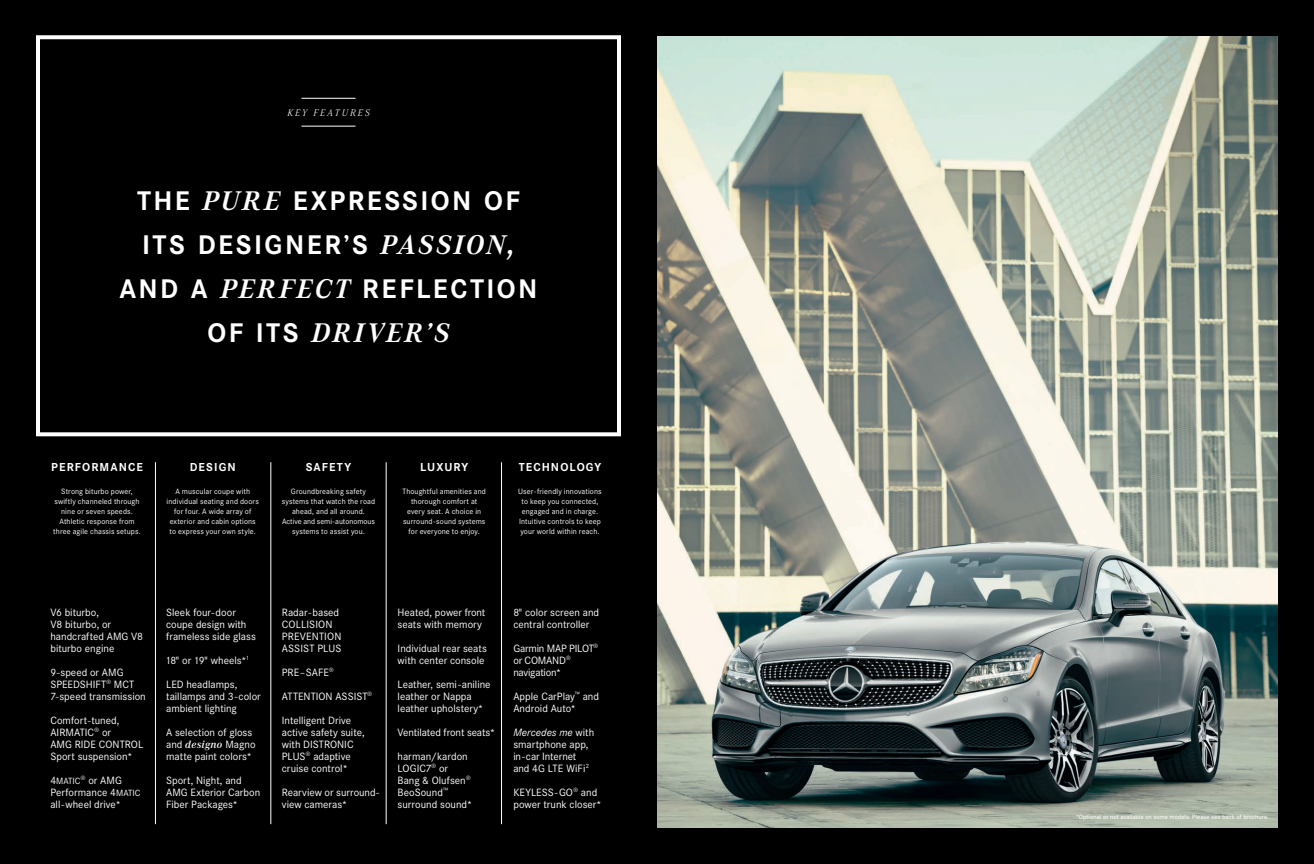
<style>
.page{position:relative;width:1314px;height:864px;background:#000001}
.page>*{position:absolute;margin:0;border:0;box-sizing:border-box;transform-origin:0 0}
.Headline_28pt_cente{font:700 28px/44px "Corporate S";letter-spacing:.09em;color:#fff;text-align:center}
.KSF_category_12pt{font:700 12px "Corporate S";letter-spacing:.095em;color:#fff}
.KSF_item_12pt{font:11px/12px "Corporate S";color:#fff}
.KSF_item_12pt-2{font:11px/12px "Corporate S";letter-spacing:-.02em;color:#fff}
.Floating_title_w_ba{font:italic 300 10px "Corporate A";letter-spacing:.2em;color:#fff}
.Copy_8pt_centered{font:8px/10px "Corporate S";letter-spacing:.015em;color:#fff;text-align:center}
.Cutline{font:500 6.5px "Corporate S";color:#fff}
.s1{font-family:"Corporate A";font-style:italic}
.s2{font-family:"Corporate S Reg SC850";font-size:9.4px}
.s3{font-family:"Corporate A";font-weight:600;font-style:italic}
.s4{font-style:italic}
</style>
<div class="page">
<img style="left:657px;top:36px;width:621px;height:792px">
<div style="left:36px;top:35px;width:585px;height:401px;border:4px solid #fff"></div>
<hr style="left:155px;top:462px;width:1px;height:362px;background:#fff">
<hr style="left:271px;top:462px;width:1px;height:362px;background:#fff">
<hr style="left:386px;top:462px;width:1px;height:362px;background:#fff">
<hr style="left:501px;top:462px;width:1px;height:362px;background:#fff">
<hr style="left:302px;top:98px;width:54px;height:1px;background:#fff">
<hr style="left:302px;top:126px;width:54px;height:1px;background:#fff">
<p class="Floating_title_w_ba" style="left:287px;top:107px;width:84px">KEY FEATURES</p>
<p class="Headline_28pt_cente" style="left:119px;top:179px;width:420px">THE <span class="s1">PURE</span> EXPRESSION OF<br>ITS DESIGNER’S <span class="s1">PASSION,<br></span>AND A <span class="s1">PERFECT</span> REFLECTION<br>OF ITS <span class="s1">DRIVER’S</span></p>
<p class="KSF_category_12pt" style="left:51px;top:460px;width:93px">PERFORMANCE</p>
<p class="Copy_8pt_centered" style="left:53px;top:487px;width:89px">Strong biturbo power, swiftly channeled through nine or seven speeds.<br>Athletic response from three agile chassis setups.</p>
<p class="KSF_category_12pt" style="left:190px;top:460px;width:48px">DESIGN</p>
<p class="Copy_8pt_centered" style="left:167px;top:487px;width:94px">A muscular coupe with individual seating and doors for four. A wide array of exterior and cabin options to express your own style.</p>
<p class="KSF_category_12pt" style="left:306px;top:460px;width:47px">SAFETY</p>
<p class="Copy_8pt_centered" style="left:282px;top:487px;width:95px">Groundbreaking safety systems that watch the road ahead, and all around.<br>Active and semi-autonomous systems to assist you.</p>
<p class="KSF_category_12pt" style="left:420px;top:460px;width:50px">LUXURY</p>
<p class="Copy_8pt_centered" style="left:402px;top:487px;width:85px">Thoughtful amenities and thorough comfort at every seat. A choice in surround-sound systems for everyone to enjoy.</p>
<p class="KSF_category_12pt" style="left:519px;top:460px;width:84px">TECHNOLOGY</p>
<p class="Copy_8pt_centered" style="left:518px;top:487px;width:85px">User-friendly innovations to keep you connected, engaged and in charge.<br>Intuitive controls to keep your world within reach.</p>
<p class="KSF_item_12pt" style="left:50px;top:606px;width:94px">V6 biturbo,<br>V8 biturbo, or handcrafted AMG V8 biturbo engine</p>
<p class="KSF_item_12pt" style="left:50px;top:666px;width:97px">9‑speed or AMG<br>SPEEDSHIFT<sup>®</sup> MCT<br>7‑speed transmission</p>
<p class="KSF_item_12pt" style="left:50px;top:714px;width:94px">Comfort-tuned,<br>AIRMATIC<sup>®</sup> or<br>AMG RIDE CONTROL<br>Sport suspension*</p>
<p class="KSF_item_12pt" style="left:50px;top:774px;width:92px">4<span class="s2">MATIC</span><sup>®</sup> or AMG<br>Performance 4<span class="s2">MATIC </span>all‑wheel drive*</p>
<p class="KSF_item_12pt" style="left:166px;top:606px;width:91px">Sleek four‑door coupe design with frameless side glass</p>
<p class="KSF_item_12pt" style="left:165px;top:654px;width:86px">18" or 19" wheels*<sup>1</sup></p>
<p class="KSF_item_12pt" style="left:166px;top:678px;width:96px">LED headlamps, taillamps and 3‑color ambient lighting</p>
<p class="KSF_item_12pt" style="left:166px;top:726px;width:91px">A selection of gloss and <span class="s3">designo</span> Magno matte paint colors*</p>
<p class="KSF_item_12pt" style="left:166px;top:774px;width:96px">Sport, Night, and<br>AMG Exterior Carbon<br>Fiber Packages*</p>
<p class="KSF_item_12pt" style="left:282px;top:606px;width:61px">Radar-based<br>COLLISION<br>PREVENTION<br>ASSIST PLUS</p>
<p class="KSF_item_12pt" style="left:282px;top:666px;width:54px">PRE–SAFE<sup>®</sup></p>
<p class="KSF_item_12pt" style="left:282px;top:690px;width:92px">ATTENTION ASSIST<sup>®</sup></p>
<p class="KSF_item_12pt" style="left:282px;top:714px;width:84px">Intelligent Drive active safety suite, with DISTRONIC<br>PLUS<sup>®</sup> adaptive cruise control*</p>
<p class="KSF_item_12pt" style="left:282px;top:786px;width:99px">Rearview or surround&shy;view cameras*</p>
<p class="KSF_item_12pt" style="left:398px;top:606px;width:89px;line-height:12.5px">Heated, power front seats with memory</p>
<p class="KSF_item_12pt" style="left:398px;top:643px;width:91px">Individual rear seats with center console</p>
<p class="KSF_item_12pt" style="left:398px;top:679px;width:95px">Leather, semi-aniline leather or Nappa leather upholstery*</p>
<p class="KSF_item_12pt" style="left:398px;top:726px;width:99px">Ventilated front seats*</p>
<p class="KSF_item_12pt" style="left:398px;top:750px;width:76px">harman/kardon<br>LOGIC7<sup>®</sup> or<br>Bang &amp; Olufsen<sup>®<br></sup>BeoSound<sup>™ </sup>surround sound*</p>
<p class="KSF_item_12pt" style="left:513px;top:606px;width:87px">8" color screen and central controller</p>
<p class="KSF_item_12pt-2" style="left:513px;top:642px;width:86px">Garmin MAP PILOT<sup>® </sup>or COMAND<sup>® </sup>navigation*</p>
<p class="KSF_item_12pt" style="left:513px;top:690px;width:87px">Apple CarPlay<sup>™</sup> and<br>Android Auto*</p>
<p class="KSF_item_12pt" style="left:513px;top:726px;width:82px"><span class="s4">Mercedes me</span> with smartphone app, in-car Internet and 4G LTE WiFi<sup>2</sup></p>
<p class="KSF_item_12pt" style="left:513px;top:786px;width:90px">KEYLESS‑GO<sup>®</sup> and power trunk closer*</p>
<p class="Cutline" style="left:1076px;top:813px;width:195px">*Optional or not available on some models. Please see back of brochure.</p>
</div>
